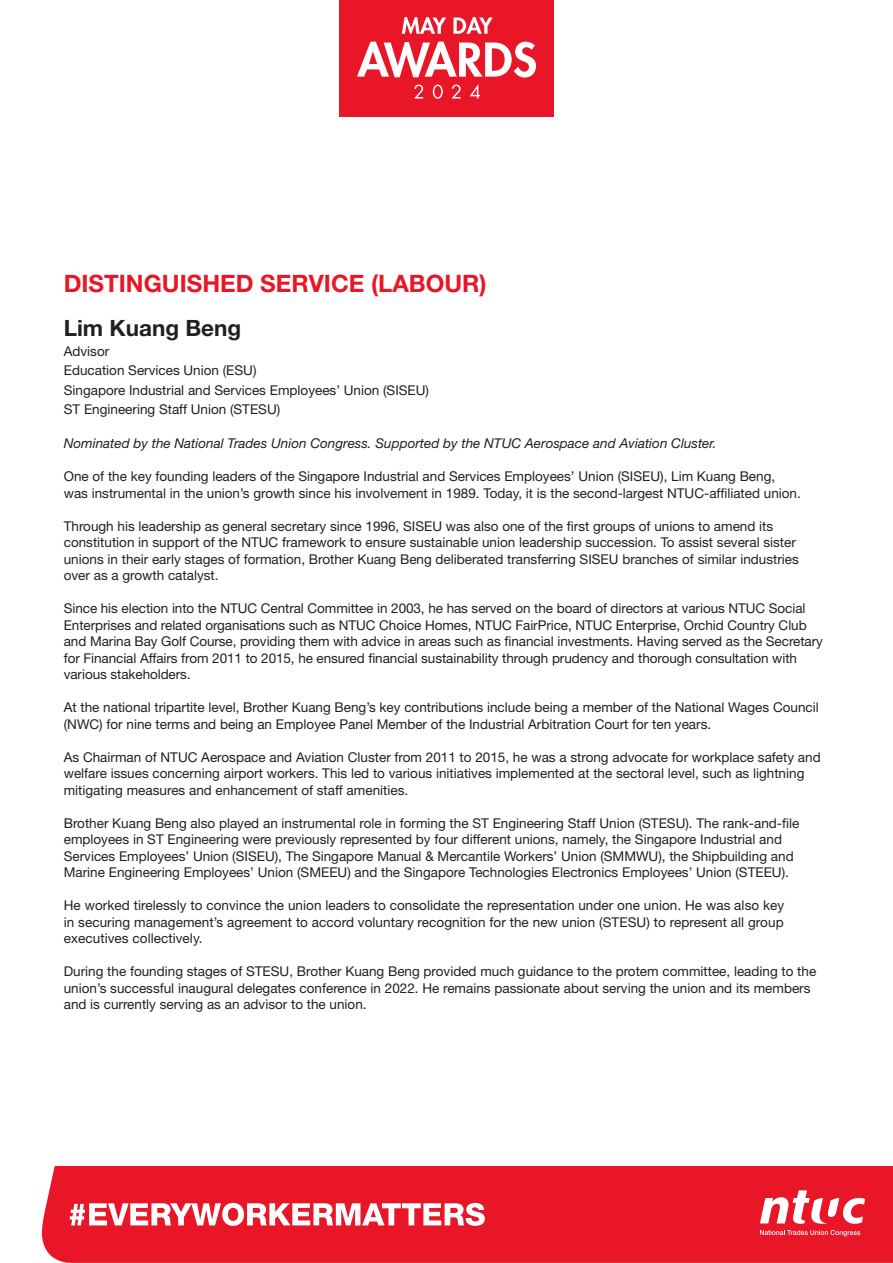
<style>
.page{position:relative;width:893px;height:1263px;background:#fff}
.page>*{position:absolute;margin:0;border:0;box-sizing:border-box;transform-origin:0 0}
.t1{font:700 24px "Helvetica Neue LT Std";color:#e91627}
.t2{font:700 22.5px "Helvetica Neue LT Std";color:#231f20}
.t3{font:13.5px/16.5px "Helvetica Neue LT Std";color:#231f20}
.t4{font:italic 13.5px "Helvetica Neue LT Std";color:#231f20}
</style>
<div class="page">
<div style="left:339px;top:0;width:215px;height:116px;background:#e91627"></div>
<svg style="left:402px;top:17px;width:44px;height:17px"></svg>
<svg style="left:453px;top:17px;width:40px;height:17px"></svg>
<svg style="left:414px;top:85px;width:9px;height:14px"></svg>
<svg style="left:433px;top:85px;width:10px;height:14px"></svg>
<svg style="left:452px;top:85px;width:9px;height:14px"></svg>
<svg style="left:470px;top:84px;width:10px;height:15px"></svg>
<svg style="left:357px;top:42px;width:179px;height:36px"></svg>
<div style="left:41px;top:1166px;width:852px;height:97px;background:#e91627"></div>
<svg style="left:760px;top:1230px;width:100px;height:6px"></svg>
<svg style="left:760px;top:1190px;width:105px;height:34px"></svg>
<svg style="left:70px;top:1203px;width:415px;height:23px"></svg>
<h1 class="t1" style="left:64px;top:269px;width:424px">DISTINGUISHED SERVICE (LABOUR)</h1>
<h2 class="t2" style="left:64px;top:314px;width:179px">Lim Kuang Beng</h2>
<p class="t3" style="left:64px;top:341px;width:367px;line-height:19.5px">Advisor<br>Education Services Union (ESU)<br>Singapore Industrial and Services Employees’ Union (SISEU)<br>ST Engineering Staff Union (STESU)</p>
<p class="t4" style="left:64px;top:435px;width:654px">Nominated by the National Trades Union Congress. Supported by the NTUC Aerospace and Aviation Cluster.</p>
<p class="t3" style="left:64px;top:468px;width:739px">One of the key founding leaders of the Singapore Industrial and Services Employees’ Union (SISEU), Lim Kuang Beng, was instrumental in the union’s growth since his involvement in 1989. Today, it is the second-largest NTUC-affiliated union.</p>
<p class="t3" style="left:64px;top:517px;width:737px">Through his leadership as general secretary since 1996, SISEU was also one of the first groups of unions to amend its constitution in support of the NTUC framework to ensure sustainable union leadership succession. To assist several sister unions in their early stages of formation, Brother Kuang Beng deliberated transferring SISEU branches of similar industries over as a growth catalyst.</p>
<p class="t3" style="left:64px;top:600px;width:761px">Since his election into the NTUC Central Committee in 2003, he has served on the board of directors at various NTUC Social Enterprises and related organisations such as NTUC Choice Homes, NTUC FairPrice, NTUC Enterprise, Orchid Country Club and Marina Bay Golf Course, providing them with advice in areas such as financial investments. Having served as the Secretary for Financial Affairs from 2011 to 2015, he ensured financial sustainability through prudency and thorough consultation with various stakeholders.</p>
<p class="t3" style="left:64px;top:699px;width:756px">At the national tripartite level, Brother Kuang Beng’s key contributions include being a member of the National Wages Council (NWC) for nine terms and being an Employee Panel Member of the Industrial Arbitration Court for ten years.</p>
<p class="t3" style="left:64px;top:748px;width:758px">As Chairman of NTUC Aerospace and Aviation Cluster from 2011 to 2015, he was a strong advocate for workplace safety and welfare issues concerning airport workers. This led to various initiatives implemented at the sectoral level, such as lightning mitigating measures and enhancement of staff amenities.</p>
<p class="t3" style="left:64px;top:814px;width:737px">Brother Kuang Beng also played an instrumental role in forming the ST Engineering Staff Union (STESU). The rank-and-file employees in ST Engineering were previously represented by four different unions, namely, the Singapore Industrial and Services Employees’ Union (SISEU), The Singapore Manual &amp; Mercantile Workers’ Union (SMMWU), the Shipbuilding and Marine Engineering Employees’ Union (SMEEU) and the Singapore Technologies Electronics Employees’ Union (STEEU).</p>
<p class="t3" style="left:64px;top:897px;width:722px;text-align:justify">He worked tirelessly to convince the union leaders to consolidate the representation under one union. He was also key in securing management’s agreement to accord voluntary recognition for the new union (STESU) to represent all group executives collectively.</p>
<p class="t3" style="left:64px;top:963px;width:754px">During the founding stages of STESU, Brother Kuang Beng provided much guidance to the protem committee, leading to the union’s successful inaugural delegates conference in 2022. He remains passionate about serving the union and its members and is currently serving as an advisor to the union.</p>
</div>
